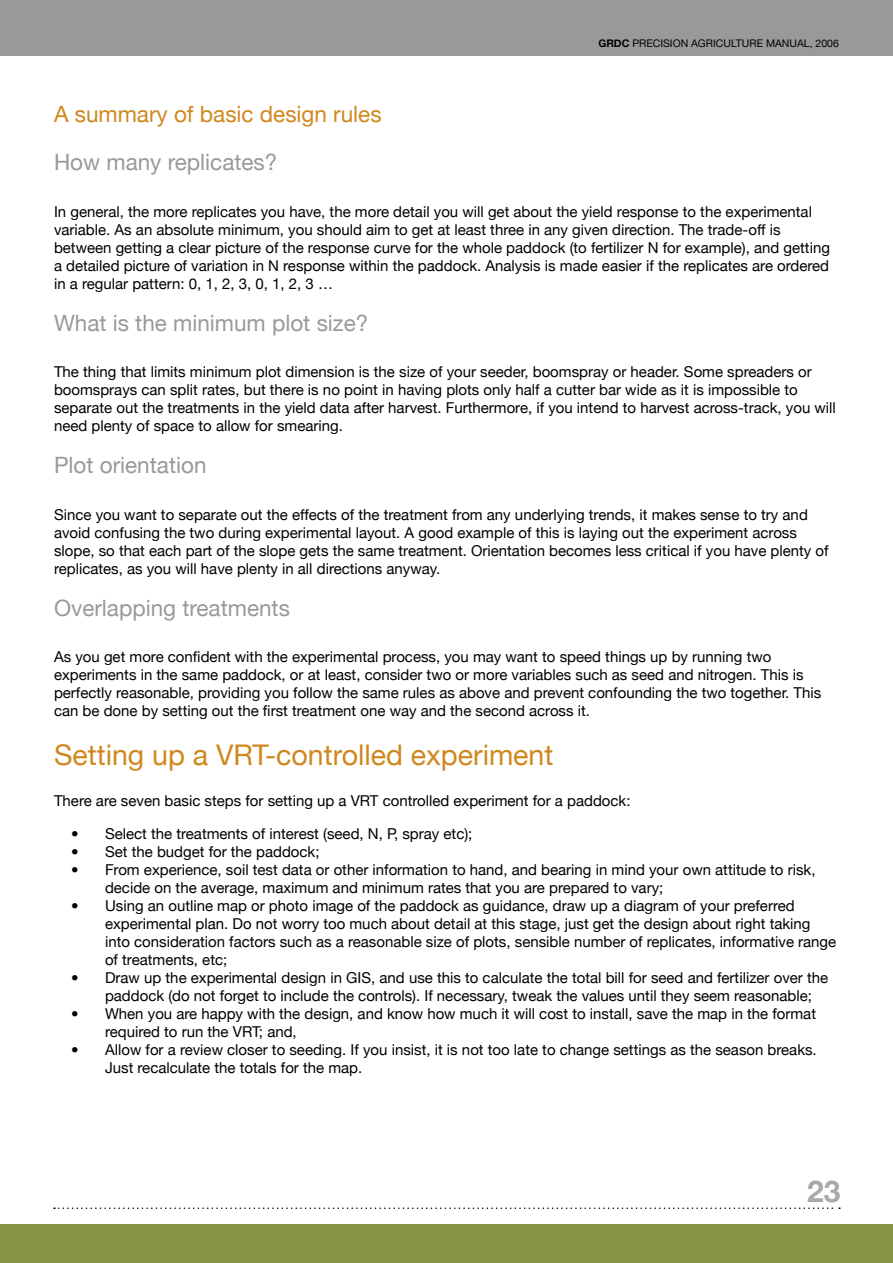
<style>
.page{position:relative;width:893px;height:1263px;background:#fff}
.page>*{position:absolute;margin:0;border:0;box-sizing:border-box;transform-origin:0 0}
.t1{font:700 30px "Helvetica Neue";color:#a7a9ac}
.t2{font:28.5px "Helvetica Neue";color:#cf881e}
.t3{font:22.5px "Helvetica Neue";color:#999}
.t4{font:22.5px "Helvetica Neue";color:#cf881e}
.t5{font:15px/18px "Helvetica Neue";color:#000}
.t6{font:10.5px "Helvetica Neue";color:#000}
.s1{font-weight:700}
</style>
<div class="page">
<svg style="left:54px;top:1207px;width:786px;height:2px"></svg>
<div style="left:0;top:0;width:893px;height:55px;background:#999"></div>
<div style="left:0;top:1225px;width:893px;height:38px;background:#879547"></div>
<p class="t6" style="left:598px;top:37px;width:242px"><span class="s1">GRDC</span> PRECISION AGRICULTURE MANUAL, 2006</p>
<h3 class="t4" style="left:54px;top:101px;width:329px">A summary of basic design rules</h3>
<h3 class="t3" style="left:54px;top:149px;width:225px">How many replicates?</h3>
<p class="t5" style="left:54px;top:202px;width:777px">In general, the more replicates you have, the more detail you will get about the yield response to the experimental variable. As an absolute minimum, you should aim to get at least three in any given direction. The trade-off is between getting a clear picture of the response curve for the whole paddock (to fertilizer N for example), and getting a detailed picture of variation in N response within the paddock. Analysis is made easier if the replicates are ordered in a regular pattern: 0, 1, 2, 3, 0, 1, 2, 3 …</p>
<h3 class="t3" style="left:54px;top:309px;width:316px">What is the minimum plot size?</h3>
<p class="t5" style="left:54px;top:362px;width:783px">The thing that limits minimum plot dimension is the size of your seeder, boomspray or header. Some spreaders or boomsprays can split rates, but there is no point in having plots only half a cutter bar wide as it is impossible to separate out the treatments in the yield data after harvest. Furthermore, if you intend to harvest across-track, you will need plenty of space to allow for smearing.</p>
<h3 class="t3" style="left:54px;top:452px;width:154px">Plot orientation</h3>
<p class="t5" style="left:54px;top:505px;width:776px">Since you want to separate out the effects of the treatment from any underlying trends, it makes sense to try and avoid confusing the two during experimental layout. A good example of this is laying out the experiment across slope, so that each part of the slope gets the same treatment. Orientation becomes less critical if you have plenty of replicates, as you will have plenty in all directions anyway.</p>
<h3 class="t3" style="left:54px;top:594px;width:237px">Overlapping treatments</h3>
<p class="t5" style="left:54px;top:647px;width:769px">As you get more confident with the experimental process, you may want to speed things up by running two experiments in the same paddock, or at least, consider two or more variables such as seed and nitrogen. This is perfectly reasonable, providing you follow the same rules as above and prevent confounding the two together. This can be done by setting out the first treatment one way and the second across it.</p>
<h2 class="t2" style="left:54px;top:738px;width:501px">Setting up a VRT-controlled experiment</h2>
<p class="t5" style="left:54px;top:791px;width:578px">There are seven basic steps for setting up a VRT controlled experiment for a paddock:</p>
<p class="t5" style="left:71px;top:824px;width:403px">• Select the treatments of interest (seed, N, P, spray etc);</p>
<p class="t5" style="left:71px;top:842px;width:250px">• Set the budget for the paddock;</p>
<p class="t5" style="left:105px;top:860px;width:712px;text-indent:-34px">• From experience, soil test data or other information to hand, and bearing in mind your own attitude to risk, decide on the average, maximum and minimum rates that you are prepared to vary;</p>
<p class="t5" style="left:105px;top:896px;width:733px;text-indent:-34px">• Using an outline map or photo image of the paddock as guidance, draw up a diagram of your preferred experimental plan. Do not worry too much about detail at this stage, just get the design about right taking into consideration factors such as a reasonable size of plots, sensible number of replicates, informative range of treatments, etc;</p>
<p class="t5" style="left:105px;top:968px;width:725px;text-indent:-34px">• Draw up the experimental design in GIS, and use this to calculate the total bill for seed and fertilizer over the paddock (do not forget to include the controls). If necessary, tweak the values until they seem reasonable;</p>
<p class="t5" style="left:105px;top:1004px;width:712px;text-indent:-34px">• When you are happy with the design, and know how much it will cost to install, save the map in the format required to run the VRT; and,</p>
<p class="t5" style="left:105px;top:1040px;width:713px;text-indent:-34px">• Allow for a review closer to seeding. If you insist, it is not too late to change settings as the season breaks.<br>Just recalculate the totals for the map.</p>
<h1 class="t1" style="left:807px;top:1172px;width:35px">23</h1>
</div>
